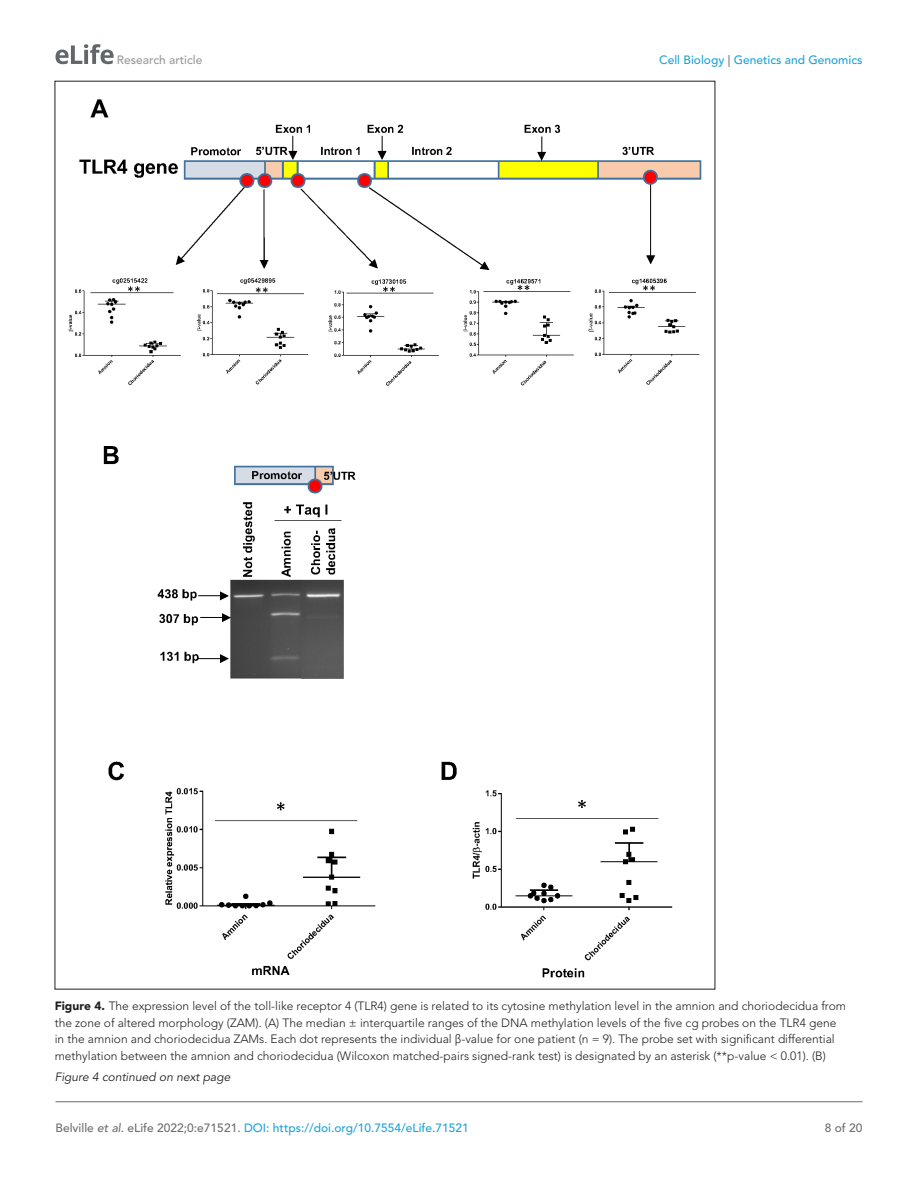
<style>
.page{position:relative;width:918px;height:1188px;background:#fff}
.page>*{position:absolute;margin:0;border:0;box-sizing:border-box;transform-origin:0 0}
.t1{font:300 12px/16.5px "Avenir LT Std";color:#231f20}
.t2{font:500 12px "Avenir LT Std";color:#1ea4d7}
.t3{font:italic 12px "Avenir LT Std";color:#231f20}
.t4{font:500 12px "Avenir LT Std";color:#9a9a9a}
.t5{font:500 12px "Avenir LT Std";color:#6e6e70}
.s1{color:#6e6e70}
.s2{font-weight:900}
.s3{font-family:"Segoe UI"}
.s4{font-style:italic;color:#6e6e70}
</style>
<div class="page">
<svg style="left:56px;top:44px;width:58px;height:20px"></svg>
<hr style="left:56px;top:1101px;width:806px;height:1px;background:#6e6e70">
<img style="left:68px;top:99px;width:634px;height:879px">
<p class="t4" style="left:117px;top:53px;width:81px">Research article</p>
<p class="t2" style="left:659px;top:53px;width:205px">Cell Biology <span class="s1">|</span> Genetics and Genomics</p>
<p class="t1" style="left:55px;top:998px;width:793px"><span class="s2">Figure 4.</span> The expression level of the toll-like receptor 4 (TLR4) gene is related to its cytosine methylation level in the amnion and choriodecidua from the zone of altered morphology (ZAM). (A) The median ± interquartile ranges of the DNA methylation levels of the five cg probes on the TLR4 gene in the amnion and choriodecidua ZAMs. Each dot represents the individual <span class="s3">β</span>-value for one patient (n = 9). The probe set with significant differential methylation between the amnion and choriodecidua (Wilcoxon matched-pairs signed-rank test) is designated by an asterisk (**p-value &lt; 0.01). (B)</p>
<p class="t3" style="left:55px;top:1070px;width:177px">Figure 4 continued on next page</p>
<p class="t2" style="left:56px;top:1121px;width:415px"><span class="s1">Belville</span> <span class="s4">et al</span><span class="s1">. eLife 2022;0:e71521.</span> DOI: https://doi.org/10.7554/eLife.71521</p>
<p class="t5" style="left:825px;top:1121px;width:39px">8 of 20</p>
</div>
